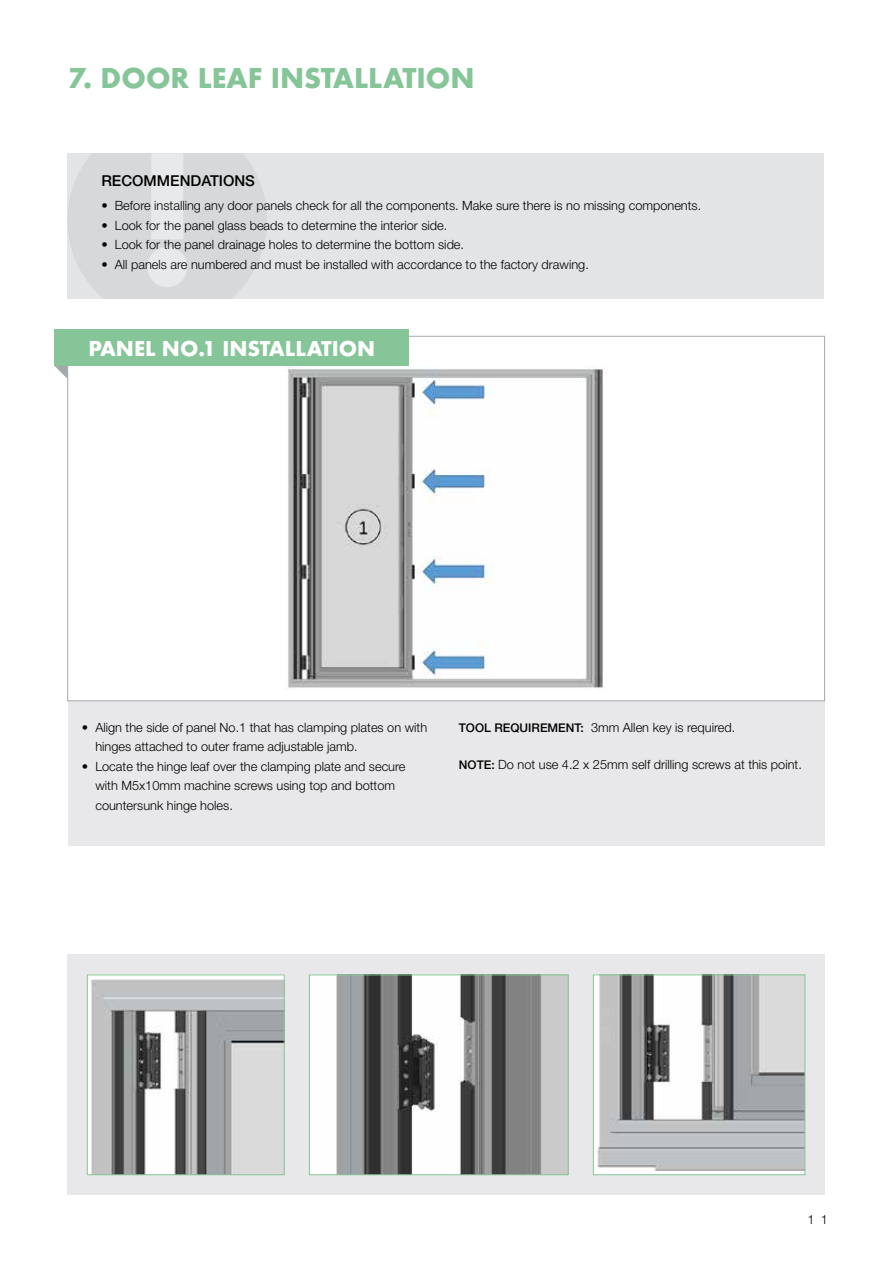
<style>
.page{position:relative;width:893px;height:1263px;background:#fff}
.page>*{position:absolute;margin:0;border:0;box-sizing:border-box;transform-origin:0 0}
.t1{font:30px "Futura Bld";color:#85c597}
.t2{font:22.5px "Futura Bld";color:#fff}
.t3{font:500 15px "Helvetica Neue LT Std";color:#000}
.t4{font:300 12.75px/19.5px "Helvetica Neue LT Std";color:#000}
.s1{font-weight:500;font-size:12px}
</style>
<div class="page">
<div style="left:68px;top:701px;width:757px;height:145px;background:#e8e8ea"></div>
<img style="left:288px;top:367px;width:315px;height:321px">
<div style="left:54px;top:330px;width:355px;height:36px;background:#85c597"></div>
<svg style="left:55px;top:366px;width:13px;height:13px"></svg>
<div style="left:67px;top:153px;width:757px;height:145px;background:#e3e4e6"></div>
<svg style="left:68px;top:153px;width:199px;height:145px"></svg>
<div style="left:67px;top:955px;width:758px;height:240px;background:#e8e8ea"></div>
<img style="left:89px;top:976px;width:194px;height:197px">
<div style="left:87px;top:974px;width:198px;height:201px;border:1px solid #85c597"></div>
<img style="left:311px;top:976px;width:255px;height:197px">
<div style="left:309px;top:974px;width:259px;height:201px;border:1px solid #85c597"></div>
<img style="left:595px;top:976px;width:208px;height:197px">
<div style="left:593px;top:974px;width:212px;height:201px;border:1px solid #85c597"></div>
<h1 class="t1" style="left:68px;top:58px;width:408px">7. DOOR LEAF INSTALLATION</h1>
<p class="t3" style="left:101px;top:172px;width:155px">RECOMMENDATIONS</p>
<p class="t4" style="left:101px;top:196px;width:601px">• Before installing any door panels check for all the components. Make sure there is no missing components.</p>
<p class="t4" style="left:101px;top:215px;width:347px">• Look for the panel glass beads to determine the interior side.</p>
<p class="t4" style="left:101px;top:235px;width:364px">• Look for the panel drainage holes to determine the bottom side.</p>
<p class="t4" style="left:101px;top:254px;width:489px">• All panels are numbered and must be installed with accordance to the factory drawing.</p>
<h2 class="t2" style="left:88px;top:333px;width:288px">PANEL NO.1 INSTALLATION</h2>
<p class="t4" style="left:95px;top:717px;width:333px;text-indent:-14px">• Align the side of panel No.1 that has clamping plates on with hinges attached to outer frame adjustable jamb.</p>
<p class="t4" style="left:95px;top:756px;width:312px;text-indent:-14px">• Locate the hinge leaf over the clamping plate and secure with M5x10mm machine screws using top and bottom countersunk hinge holes.</p>
<p class="t4" style="left:459px;top:717px;width:278px"><span class="s1">TOOL REQUIREMENT:</span> 3mm Allen key is required.</p>
<p class="t4" style="left:459px;top:754px;width:345px"><span class="s1">NOTE:</span> Do not use 4.2 x 25mm self drilling screws at this point.</p>
<p class="t4" style="left:807px;top:1209px;width:22px">1 1</p>
</div>
